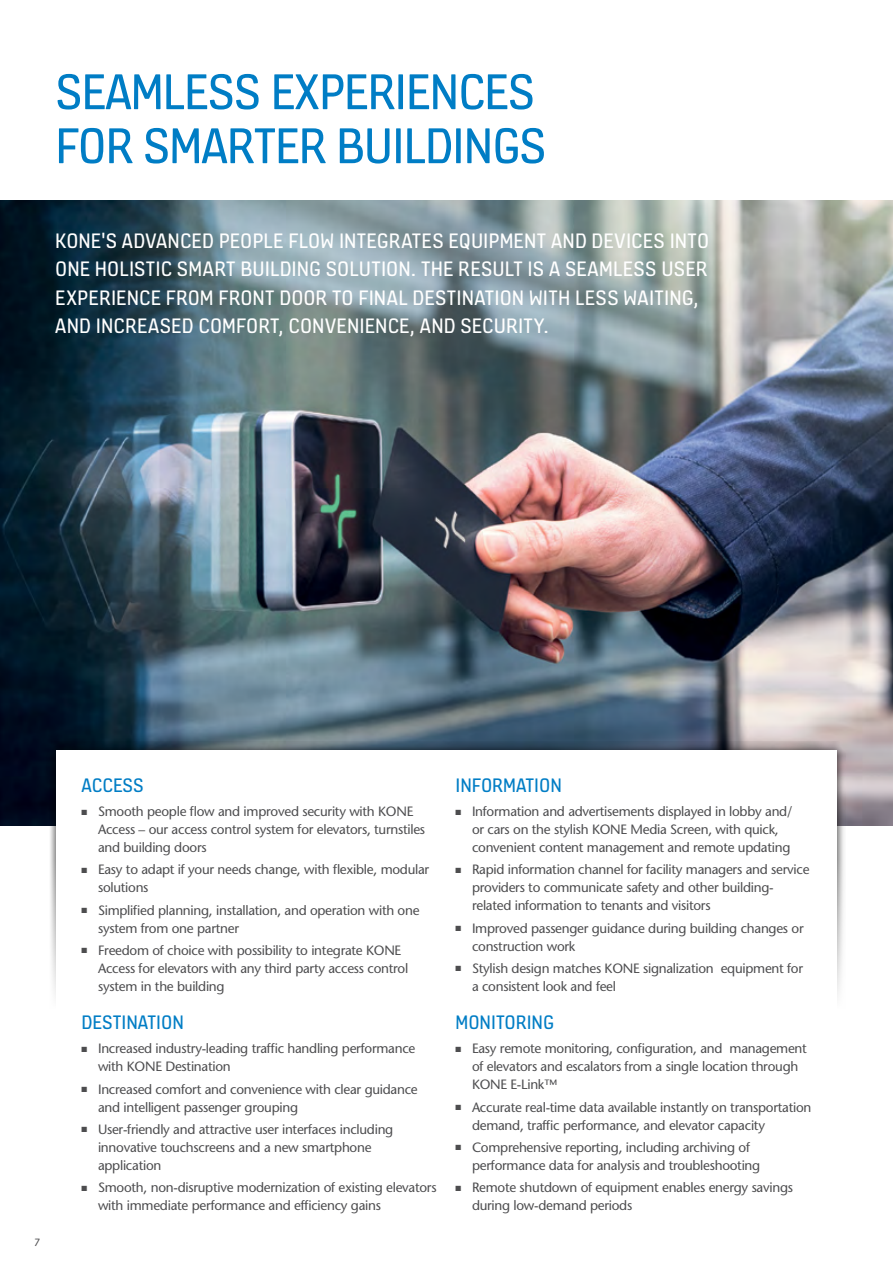
<style>
.page{position:relative;width:893px;height:1263px;background:#fff}
.page>*{position:absolute;margin:0;border:0;box-sizing:border-box;transform-origin:0 0}
.t1{font:54px/54px "KONE Information";letter-spacing:-.02em;color:#007dc5}
.t2{font:22.5px/28.5px "KONE Information";letter-spacing:.01em;color:#fff}
.t3{font:21px "KONE Information";color:#007dc5}
.t4{font:13.5px/18px "Stone Sans";letter-spacing:-.02em;color:#4d4d4f}
.t5{font:10.5px "Stone Sans";color:#4d4d4f}
</style>
<div class="page">
<img style="left:0;top:201px;width:893px;height:625px">
<div style="left:46px;top:741px;width:800px;height:366px;background:#000;opacity:.75"></div>
<div style="left:0;top:860px;width:893px;height:250px;background:#fff"></div>
<div style="left:56px;top:750px;width:781px;height:513px;background:#fff"></div>
<h1 class="t1" style="left:55px;top:62px;width:493px">SEAMLESS EXPERIENCES<br>FOR SMARTER BUILDINGS</h1>
<p class="t2" style="left:55px;top:225px;width:655px">KONE'S ADVANCED PEOPLE FLOW INTEGRATES EQUIPMENT AND DEVICES INTO ONE HOLISTIC SMART BUILDING SOLUTION. THE RESULT IS A SEAMLESS USER EXPERIENCE FROM FRONT DOOR TO FINAL DESTINATION WITH LESS WAITING, AND INCREASED COMFORT, CONVENIENCE, AND SECURITY.</p>
<p class="t5" style="left:34px;top:1236px;width:8px">7</p>
<h3 class="t3" style="left:82px;top:771px;width:64px">ACCESS</h3>
<p class="t4" style="left:98px;top:802px;width:329px;text-indent:-16px">■ Smooth people flow and improved security with KONE<br>Access – our access control system for elevators, turnstiles and building doors</p>
<p class="t4" style="left:98px;top:860px;width:333px;text-indent:-16px">■ Easy to adapt if your needs change, with flexible, modular solutions</p>
<p class="t4" style="left:98px;top:901px;width:323px;text-indent:-16px">■ Simplified planning, installation, and operation with one system from one partner</p>
<p class="t4" style="left:98px;top:941px;width:312px;text-indent:-16px">■ Freedom of choice with possibility to integrate KONE<br>Access for elevators with any third party access control system in the building</p>
<h3 class="t3" style="left:82px;top:1008px;width:104px">DESTINATION</h3>
<p class="t4" style="left:98px;top:1039px;width:319px;text-indent:-16px">■ Increased industry-leading traffic handling performance with KONE Destination</p>
<p class="t4" style="left:98px;top:1080px;width:321px;text-indent:-16px">■ Increased comfort and convenience with clear guidance and intelligent passenger grouping</p>
<p class="t4" style="left:98px;top:1120px;width:297px;text-indent:-16px">■ User-friendly and attractive user interfaces including innovative touchscreens and a new smartphone application</p>
<p class="t4" style="left:98px;top:1178px;width:340px;text-indent:-16px">■ Smooth, non-disruptive modernization of existing elevators with immediate performance and efficiency gains</p>
<h3 class="t3" style="left:455px;top:771px;width:108px">INFORMATION</h3>
<p class="t4" style="left:472px;top:802px;width:322px;text-indent:-16px">■ Information and advertisements displayed in lobby and/ or cars on the stylish KONE Media Screen, with quick, convenient content management and remote updating</p>
<p class="t4" style="left:472px;top:860px;width:339px;text-indent:-16px">■ Rapid information channel for facility managers and service providers to communicate safety and other building&shy;related information to tenants and visitors</p>
<p class="t4" style="left:472px;top:919px;width:333px;text-indent:-16px">■ Improved passenger guidance during building changes or construction work</p>
<p class="t4" style="left:472px;top:959px;width:333px;text-indent:-16px">■ Stylish design matches KONE signalization equipment for a consistent look and feel</p>
<h3 class="t3" style="left:455px;top:1008px;width:100px">MONITORING</h3>
<p class="t4" style="left:472px;top:1039px;width:336px;text-indent:-16px">■ Easy remote monitoring, configuration, and management of elevators and escalators from a single location through<br>KONE E-Link™</p>
<p class="t4" style="left:472px;top:1098px;width:341px;text-indent:-16px">■ Accurate real-time data available instantly on transportation demand, traffic performance, and elevator capacity</p>
<p class="t4" style="left:472px;top:1138px;width:290px;text-indent:-16px">■ Comprehensive reporting, including archiving of performance data for analysis and troubleshooting</p>
<p class="t4" style="left:472px;top:1178px;width:323px;text-indent:-16px">■ Remote shutdown of equipment enables energy savings during low-demand periods</p>
</div>
